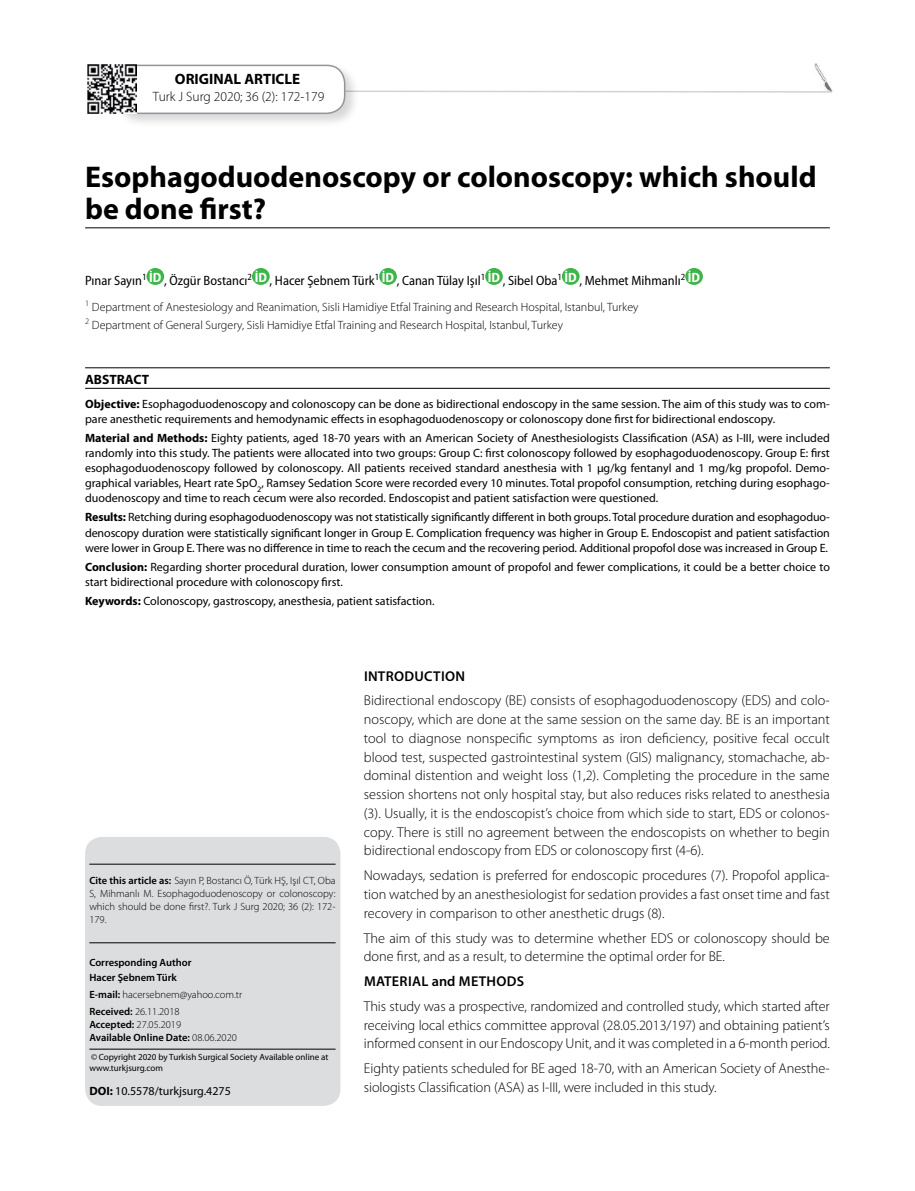
<style>
.page{position:relative;width:915px;height:1191px;background:#fff}
.page>*{position:absolute;margin:0;border:0;box-sizing:border-box;transform-origin:0 0}
.t1{font:700 30px/31.5px "Myriad Pro";color:#000}
.t2{font:700 15px "Myriad Pro";color:#000}
.t3{font:300 14.25px/18.8px "Myriad Pro";color:#000;text-align:justify}
.t4{font:600 14.25px "Myriad Pro";letter-spacing:.02em;color:#000}
.t5{font:semi-condensed 13.5px "Myriad Pro";color:#000}
.t6{font:300 13.5px "Myriad Pro";color:#000}
.t7{font:700 13.5px "Myriad Pro";color:#000}
.t8{font:12px/15px "Myriad Pro";color:#000}
.t9{font:300 12px/17.7px "Myriad Pro";color:#000}
.t10{font:300 10.5px/12.8px "Myriad Pro";color:#000;text-align:justify}
.t11{font:600 10.5px/15.6px "Myriad Pro";color:#000}
.t12{font:9px/10.5px "Myriad Pro";color:#000}
.s1{font-weight:700}
.s2{font-weight:600}
.s3{font-weight:300}
</style>
<div class="page">
<svg style="left:359px;top:90px;width:474px;height:3px"></svg>
<div style="left:113px;top:62px;width:246px;height:66px;background:#000;opacity:.16"></div>
<div style="left:116px;top:65px;width:228px;height:48px;background:#fff;border-radius:18px"></div>
<div style="left:115px;top:65px;width:230px;height:49px;border:2px solid #939598;border-radius:18px"></div>
<div style="left:146px;top:268px;width:18px;height:17px;background:#3eb549;border-radius:50%"></div>
<div style="left:252px;top:268px;width:17px;height:17px;background:#3eb549;border-radius:50%"></div>
<div style="left:379px;top:268px;width:18px;height:17px;background:#3eb549;border-radius:50%"></div>
<div style="left:485px;top:268px;width:17px;height:17px;background:#3eb549;border-radius:50%"></div>
<div style="left:561px;top:268px;width:18px;height:17px;background:#3eb549;border-radius:50%"></div>
<div style="left:685px;top:268px;width:17px;height:17px;background:#3eb549;border-radius:50%"></div>
<hr style="left:85px;top:227px;width:744px;height:1px;background:#000">
<img style="left:87px;top:65px;width:49px;height:49px">
<div style="left:85px;top:837px;width:255px;height:269px;background:#dcddde;border-radius:17px"></div>
<hr style="left:89px;top:863px;width:246px;height:1px;background:#000">
<hr style="left:89px;top:942px;width:246px;height:1px;background:#000">
<hr style="left:89px;top:1048px;width:246px;height:1px;background:#000">
<hr style="left:85px;top:388px;width:744px;height:1px;background:#000">
<hr style="left:85px;top:367px;width:744px;height:1px;background:#000">
<img style="left:814px;top:64px;width:17px;height:27px">
<p class="t2" style="left:175px;top:71px;width:127px">ORIGINAL ARTICLE</p>
<p class="t6" style="left:153px;top:89px;width:173px">Turk J Surg 2020; 36 (2): 172-179</p>
<h1 class="t1" style="left:85px;top:162px;width:732px">Esophagoduodenoscopy or colonoscopy: which should be done first?</h1>
<p class="t5" style="left:85px;top:273px;width:616px">Pınar Sayın<sup>1</sup> <sup>İD</sup> , Özgür Bostancı<sup>2</sup> <sup>İD</sup> , Hacer Şebnem Türk<sup>1</sup> <sup>İD</sup> , Canan Tülay Işıl<sup>1</sup> <sup>İD</sup> , Sibel Oba<sup>1</sup> <sup>İD</sup> , Mehmet Mihmanlı<sup>2</sup> <sup>İD</sup></p>
<p class="t9" style="left:85px;top:298px;width:554px"><sup>1</sup> Department of Anestesiology and Reanimation, Sisli Hamidiye Etfal Training and Research Hospital, Istanbul, Turkey<br><sup>2</sup> Department of General Surgery, Sisli Hamidiye Etfal Training and Research Hospital, Istanbul, Turkey</p>
<p class="t7" style="left:85px;top:372px;width:65px">ABSTRACT</p>
<p class="t8" style="left:85px;top:397px;width:746px"><span class="s1">Objective:</span> Esophagoduodenoscopy and colonoscopy can be done as bidirectional endoscopy in the same session. The aim of this study was to com&shy;pare anesthetic requirements and hemodynamic effects in esophagoduodenoscopy or colonoscopy done first for bidirectional endoscopy.</p>
<p class="t8" style="left:85px;top:431px;width:746px;text-align:justify"><span class="s1">Material and Methods:</span> Eighty patients, aged 18-70 years with an American Society of Anesthesiologists Classification (ASA) as I-III, were included randomly into this study. The patients were allocated into two groups: Group C: first colonoscopy followed by esophagoduodenoscopy. Group E: first esophagoduodenoscopy followed by colonoscopy. All patients received standard anesthesia with 1 µg/kg fentanyl and 1 mg/kg propofol. Demo&shy;graphical variables, Heart rate SpO<sub>2</sub>, Ramsey Sedation Score were recorded every 10 minutes. Total propofol consumption, retching during esophago&shy;duodenoscopy and time to reach cecum were also recorded. Endoscopist and patient satisfaction were questioned.</p>
<p class="t8" style="left:85px;top:510px;width:746px;text-align:justify"><span class="s1">Results:</span> Retching during esophagoduodenoscopy was not statistically significantly different in both groups. Total procedure duration and esophagoduo&shy;denoscopy duration were statistically significant longer in Group E. Complication frequency was higher in Group E. Endoscopist and patient satisfaction were lower in Group E. There was no difference in time to reach the cecum and the recovering period. Additional propofol dose was increased in Group E.</p>
<p class="t8" style="left:85px;top:559px;width:746px"><span class="s1">Conclusion:</span> Regarding shorter procedural duration, lower consumption amount of propofol and fewer complications, it could be a better choice to start bidirectional procedure with colonoscopy first.</p>
<p class="t8" style="left:85px;top:594px;width:351px"><span class="s1">Keywords:</span> Colonoscopy, gastroscopy, anesthesia, patient satisfaction.</p>
<p class="t10" style="left:89px;top:874px;width:248px"><span class="s2">Cite this article as:</span> Sayın P, Bostancı Ö, Türk HŞ, Işıl CT, Oba S, Mihmanlı M. Esophagoduodenoscopy or colonoscopy: which should be done first?. Turk J Surg 2020; 36 (2): 172- 179.</p>
<p class="t11" style="left:89px;top:954px;width:104px">Corresponding Author<br>Hacer Şebnem Türk</p>
<p class="t10" style="left:89px;top:986px;width:154px;line-height:17px"><span class="s2">E-mail:</span> hacersebnem@yahoo.com.tr<br><span class="s2">Received:</span> 26.11.2018</p>
<p class="t11" style="left:89px;top:1018px;width:149px;line-height:12.8px">Accepted: <span class="s3">27.05.2019<br></span>Available Online Date: <span class="s3">08.06.2020</span></p>
<p class="t12" style="left:89px;top:1052px;width:240px">©Copyright 2020 by Turkish Surgical Society Available online at www.turkjsurg.com</p>
<p class="t8" style="left:89px;top:1083px;width:143px"><span class="s1">DOI:</span> 10.5578/turkjsurg.4275</p>
<p class="t4" style="left:364px;top:668px;width:24px">Introd</p>
<p class="t4" style="left:414px;top:668px;width:52px">uctIon</p>
<p class="t3" style="left:364px;top:691px;width:467px">Bidirectional endoscopy (BE) consists of esophagoduodenoscopy (EDS) and colo&shy;noscopy, which are done at the same session on the same day. BE is an important tool to diagnose nonspecific symptoms as iron deficiency, positive fecal occult blood test, suspected gastrointestinal system (GIS) malignancy, stomachache, ab&shy;dominal distention and weight loss (1,2). Completing the procedure in the same session shortens not only hospital stay, but also reduces risks related to anesthesia (3). Usually, it is the endoscopist’s choice from which side to start, EDS or colonos&shy;copy. There is still no agreement between the endoscopists on whether to begin bidirectional endoscopy from EDS or colonoscopy first (4-6).</p>
<p class="t3" style="left:364px;top:866px;width:467px">Nowadays, sedation is preferred for endoscopic procedures (7). Propofol applica&shy;tion watched by an anesthesiologist for sedation provides a fast onset time and fast recovery in comparison to other anesthetic drugs (8).</p>
<p class="t3" style="left:364px;top:928px;width:467px">The aim of this study was to determine whether EDS or colonoscopy should be done first, and as a result, to determine the optimal order for BE.</p>
<p class="t4" style="left:364px;top:973px;width:162px">MATERIAL and METHODS</p>
<p class="t3" style="left:364px;top:997px;width:467px">This study was a prospective, randomized and controlled study, which started after receiving local ethics committee approval (28.05.2013/197) and obtaining patient’s informed consent in our Endoscopy Unit, and it was completed in a 6-month period.</p>
<p class="t3" style="left:364px;top:1059px;width:467px">Eighty patients scheduled for BE aged 18-70, with an American Society of Anesthe&shy;siologists Classification (ASA) as I-III, were included in this study.</p>
</div>
